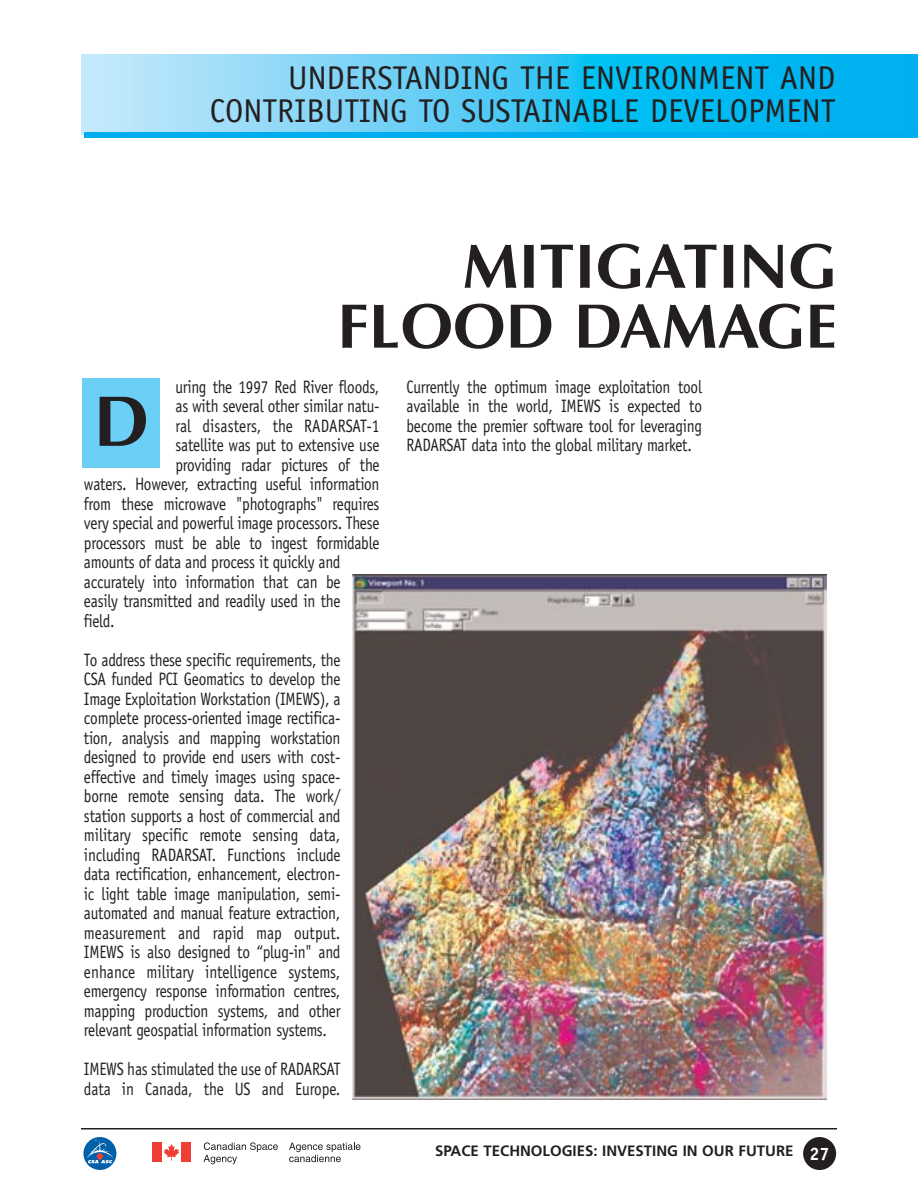
<style>
.page{position:relative;width:918px;height:1188px;background:#fff}
.page>*{position:absolute;margin:0;border:0;box-sizing:border-box;transform-origin:0 0}
.t1{font:700 72px "Optima";color:#231f20}
.t2{font:700 63px/60px "Optima";color:#231f20;text-align:right}
.t3{font:33px/33px "Officina Sans";color:#231f20;text-align:right}
.t4{font:18px/19.5px "Officina Sans";letter-spacing:-.015em;color:#231f20;text-align:justify;scale:.85 1}
.t5{font:18px "Officina Sans";letter-spacing:.005em;color:#231f20;scale:.85 1}
.t6{font:700 15px "Frutiger";color:#231f20}
.s1{font-family:"Officina Sans";font-size:18px;color:#fff}
</style>
<div class="page">
<svg style="left:81px;top:54px;width:837px;height:81px;background:#4bc9f4"></svg>
<div style="left:84px;top:132px;width:834px;height:6px;background:#00aeef"></div>
<div style="left:82px;top:378px;width:78px;height:90px;background:#6ccff6"></div>
<img style="left:353px;top:574px;width:473px;height:526px">
<hr style="left:81px;top:1128px;width:756px;height:2px;background:#231f20">
<div style="left:803px;top:1137px;width:33px;height:33px;background:#231f20;border-radius:50%"></div>
<svg style="left:83px;top:1137px;width:33px;height:33px"></svg>
<div style="left:152px;top:1142px;width:10px;height:20px;background:#ef3e33"></div>
<svg style="left:164px;top:1144px;width:15px;height:17px"></svg>
<svg style="left:289px;top:1143px;width:72px;height:19px"></svg>
<svg style="left:204px;top:1142px;width:74px;height:22px"></svg>
<div style="left:181px;top:1142px;width:10px;height:20px;background:#ef3e33"></div>
<h3 class="t3" style="left:210px;top:64px;width:627px">UNDERSTANDING THE ENVIRONMENT AND<br>CONTRIBUTING TO SUSTAINABLE DEVELOPMENT</h3>
<h2 class="t2" style="left:338px;top:242px;width:501px">MITIGATING<br>FLOOD DAMAGE</h2>
<p class="t4" style="left:176px;top:378px;width:241px">uring the 1997 Red River floods,</p>
<p class="t4" style="left:176px;top:398px;width:242px">as with several other similar natu-</p>
<p class="t5" style="left:176px;top:418px;width:242px">ral disasters, the RADARSAT-1</p>
<p class="t4" style="left:176px;top:437px;width:242px">satellite was put to extensive use</p>
<p class="t4" style="left:176px;top:456px;width:242px">providing radar pictures of the</p>
<p class="t4" style="left:84px;top:476px;width:349px">waters. However, extracting useful information</p>
<p class="t4" style="left:84px;top:495px;width:349px">from these microwave "photographs" requires</p>
<p class="t4" style="left:84px;top:515px;width:349px">very special and powerful image processors. These</p>
<p class="t4" style="left:84px;top:534px;width:349px">processors must be able to ingest formidable</p>
<p class="t4" style="left:84px;top:554px;width:303px">amounts of data and process it quickly and</p>
<p class="t4" style="left:84px;top:573px;width:303px">accurately into information that can be</p>
<p class="t4" style="left:84px;top:593px;width:303px">easily transmitted and readily used in the</p>
<p class="t4" style="left:84px;top:612px;width:38px">field.</p>
<p class="t4" style="left:84px;top:651px;width:303px">To address these specific requirements, the CSA funded PCI Geomatics to develop the Image Exploitation Workstation (IMEWS), a complete process-oriented image rectifica&shy;tion, analysis and mapping workstation designed to provide end users with cost&shy;effective and timely images using space&shy;borne remote sensing data. The work/ station supports a host of commercial and military specific remote sensing data, including RADARSAT. Functions include data rectification, enhancement, electron&shy;ic light table image manipulation, semi&shy;automated and manual feature extraction, measurement and rapid map output.<br>IMEWS is also designed to “plug-in" and enhance military intelligence systems, emergency response information centres, mapping production systems, and other relevant geospatial information systems.</p>
<p class="t4" style="left:84px;top:1061px;width:303px">IMEWS has stimulated the use of RADARSAT data in Canada, the US and Europe.</p>
<h1 class="t1" style="left:93px;top:392px;width:58px">D</h1>
<p class="t4" style="left:406px;top:378px;width:349px">Currently the optimum image exploitation tool available in the world, IMEWS is expected to become the premier software tool for leveraging RADARSAT data into the global military market.</p>
<p class="t6" style="left:435px;top:1145px;width:396px">SPACE TECHNOLOGIES: INVESTING IN OUR FUTURE <span class="s1">27</span></p>
</div>
